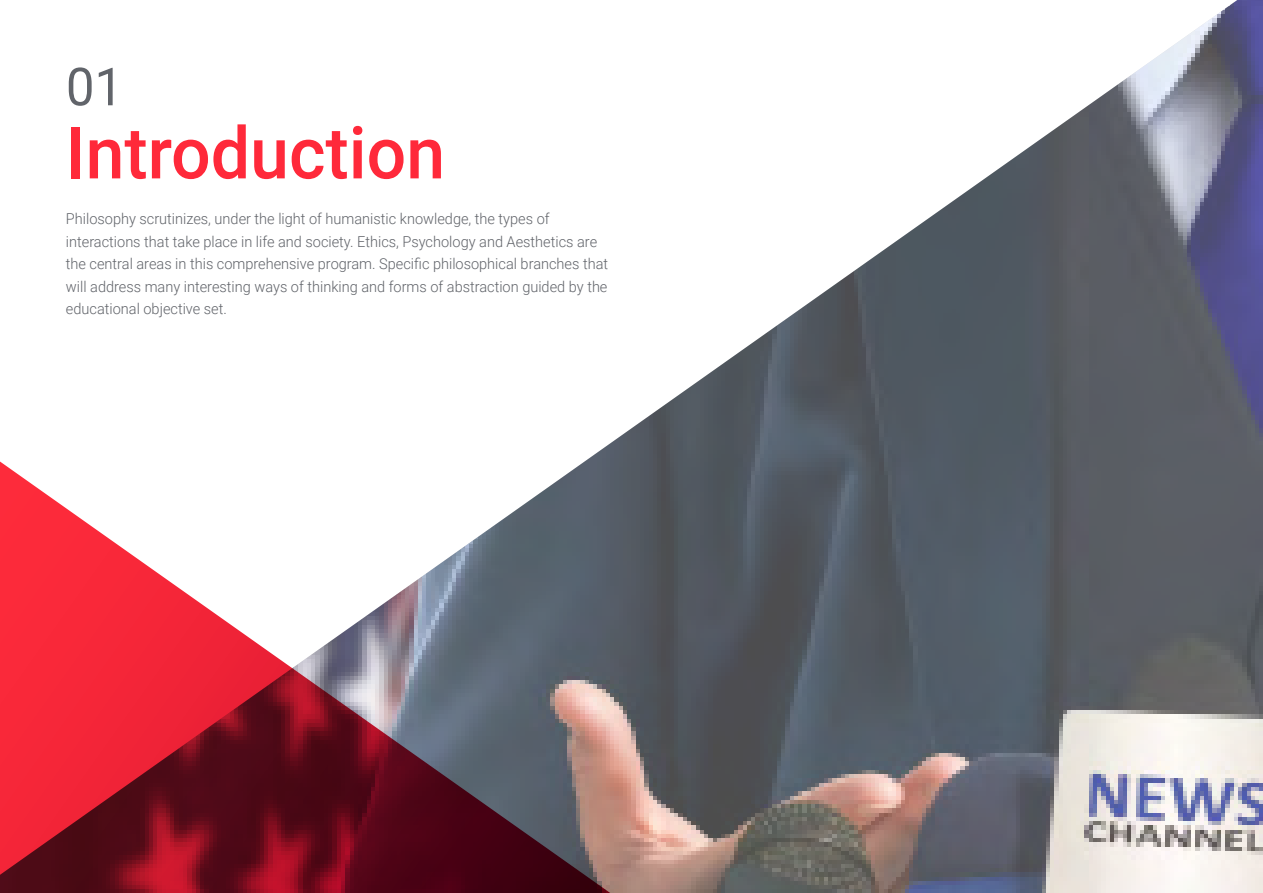
<style>
.page{position:relative;width:1263px;height:893px;background:#fff}
.page>*{position:absolute;margin:0;border:0;box-sizing:border-box;transform-origin:0 0}
.t1{font:500 72px "Roboto";color:#ff293a}
.t2{font:52.5px "Roboto";color:#61646a}
.t3{font:300 15px/22.5px "Roboto";color:#61646a}
</style>
<div class="page">
<img style="left:606px;top:0;width:657px;height:893px">
<svg style="left:0;top:446px;width:640px;height:447px"></svg>
<h2 class="t2" style="left:66px;top:50px;width:59px">01</h2>
<h1 class="t1" style="left:66px;top:102px;width:381px">Introduction</h1>
<p class="t3" style="left:66px;top:207px;width:544px">Philosophy scrutinizes, under the light of humanistic knowledge, the types of interactions that take place in life and society. Ethics, Psychology and Aesthetics are the central areas in this comprehensive program. Specific philosophical branches that will address many interesting ways of thinking and forms of abstraction guided by the educational objective set.</p>
</div>
